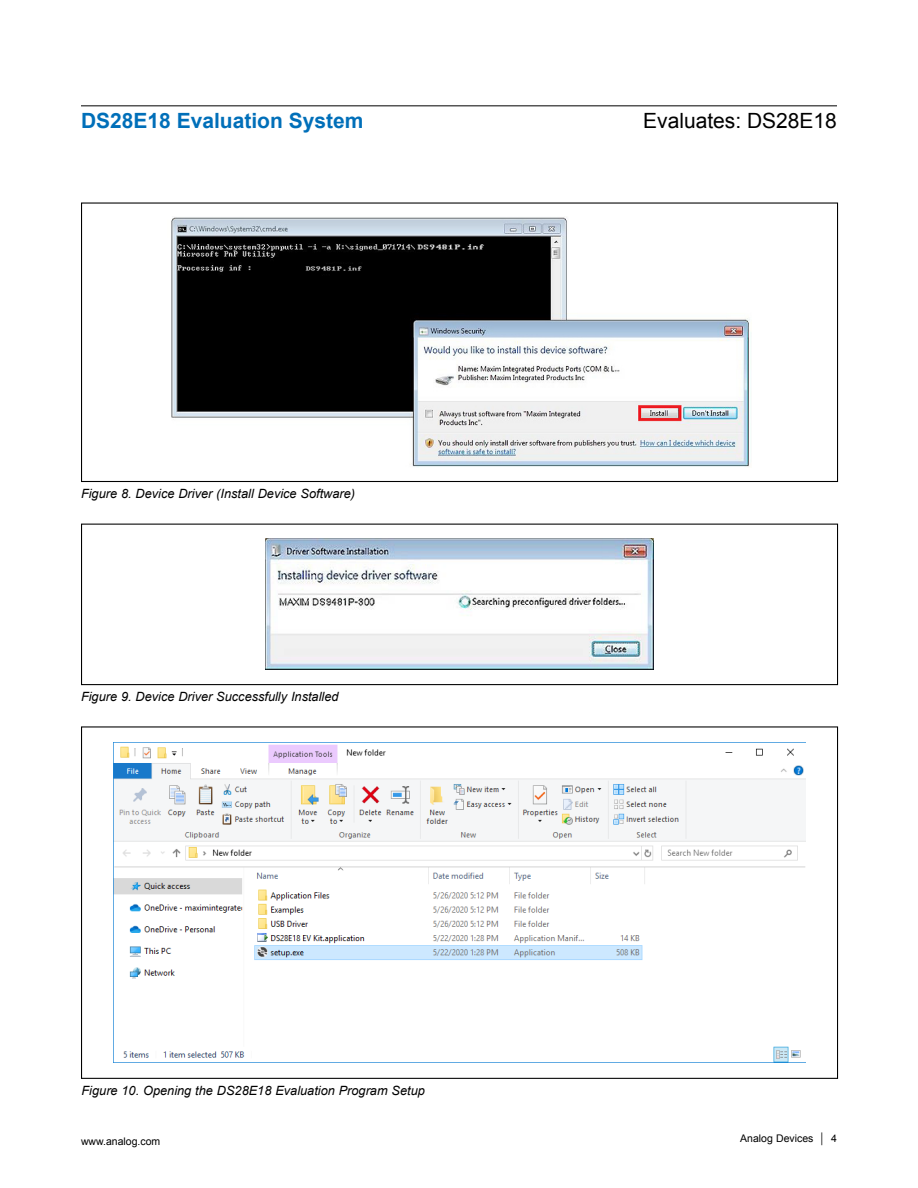
<style>
.page{position:relative;width:918px;height:1188px;background:#fff}
.page>*{position:absolute;margin:0;border:0;box-sizing:border-box;transform-origin:0 0}
.t1{font:700 21px "Arial";color:#006fb9}
.t2{font:21px "Arial";color:#000}
.t3{font:italic 12.75px "Arial";color:#000}
.t4{font:10.5px "Arial";color:#000}
</style>
<div class="page">
<hr style="left:81px;top:105px;width:756px;height:1px;background:#000">
<img style="left:265px;top:539px;width:389px;height:131px">
<div style="left:81px;top:524px;width:757px;height:161px;border:1px solid #000"></div>
<img style="left:114px;top:744px;width:692px;height:319px">
<img style="left:171px;top:217px;width:580px;height:250px">
<h1 class="t1" style="left:81px;top:107px;width:284px">DS28E18 Evaluation System</h1>
<h1 class="t2" style="left:643px;top:107px;width:195px">Evaluates: DS28E18</h1>
<p class="t3" style="left:81px;top:485px;width:276px">Figure 8. Device Driver (Install Device Software)</p>
<p class="t3" style="left:81px;top:688px;width:259px">Figure 9. Device Driver Successfully Installed</p>
<p class="t3" style="left:82px;top:1082px;width:345px">Figure 10. Opening the DS28E18 Evaluation Program Setup</p>
<p class="t4" style="left:81px;top:1134px;width:81px">www.analog.com</p>
<p class="t4" style="left:740px;top:1131px;width:98px">Analog Devices │ 4</p>
</div>
